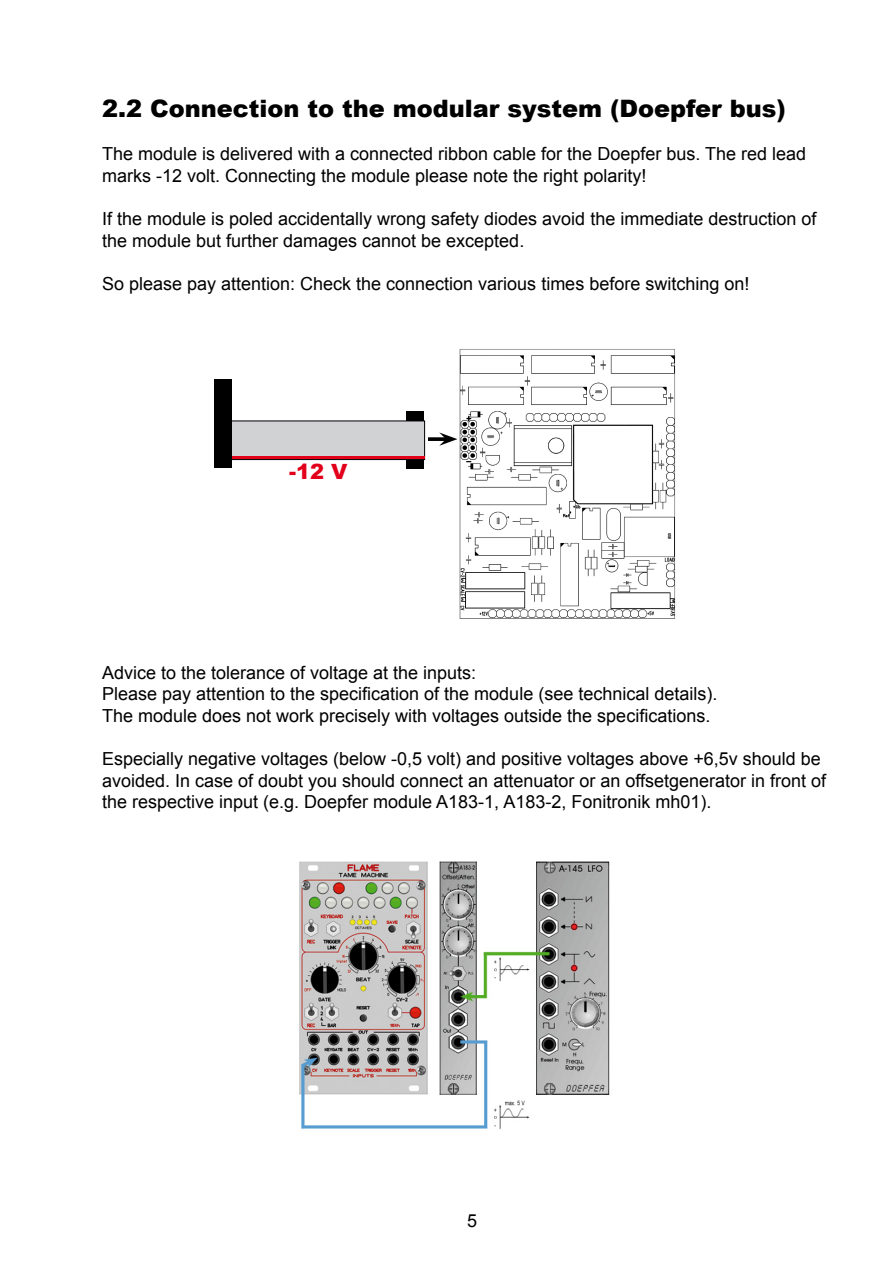
<style>
.page{position:relative;width:893px;height:1263px;background:#fff}
.page>*{position:absolute;margin:0;border:0;box-sizing:border-box;transform-origin:0 0}
.t1{font:900 24px "Arial";color:#000}
.t2{font:900 21px "Arial";color:#e2001a}
.t3{font:18px/21.6px "Arial";color:#000}
</style>
<div class="page">
<img style="left:457px;top:349px;width:218px;height:270px">
<div style="left:406px;top:412px;width:17px;height:57px;background:#000"></div>
<div style="left:231px;top:421px;width:194px;height:39px;background:#d1d2d4"></div>
<div style="left:231px;top:421px;width:194px;height:39px;border:1px solid #000"></div>
<div style="left:215px;top:379px;width:17px;height:89px;background:#000"></div>
<hr style="left:232px;top:457px;width:193px;height:2px;background:#e2001a">
<svg style="left:428px;top:437px;width:11px;height:4px"></svg>
<svg style="left:439px;top:432px;width:18px;height:14px"></svg>
<img style="left:299px;top:861px;width:311px;height:268px">
<h1 class="t1" style="left:102px;top:91px;width:685px">2.2 Connection to the modular system (Doepfer bus)</h1>
<p class="t3" style="left:102px;top:143px;width:706px">The module is delivered with a connected ribbon cable for the Doepfer bus. The red lead marks -12 volt. Connecting the module please note the right polarity!</p>
<p class="t3" style="left:102px;top:208px;width:716px">If the module is poled accidentally wrong safety diodes avoid the immediate destruction of the module but further damages cannot be excepted.</p>
<p class="t3" style="left:102px;top:273px;width:649px">So please pay attention: Check the connection various times before switching on!</p>
<p class="t2" style="left:289px;top:456px;width:60px">-12 V</p>
<p class="t3" style="left:102px;top:662px;width:617px">Advice to the tolerance of voltage at the inputs:<br>Please pay attention to the specification of the module (see technical details).<br>The module does not work precisely with voltages outside the specifications.</p>
<p class="t3" style="left:102px;top:748px;width:726px">Especially negative voltages (below -0,5 volt) and positive voltages above +6,5v should be avoided. In case of doubt you should connect an attenuator or an offsetgenerator in front of the respective input (e.g. Doepfer module A183-1, A183-2, Fonitronik mh01).</p>
<p class="t3" style="left:467px;top:1210px;width:12px">5</p>
</div>
